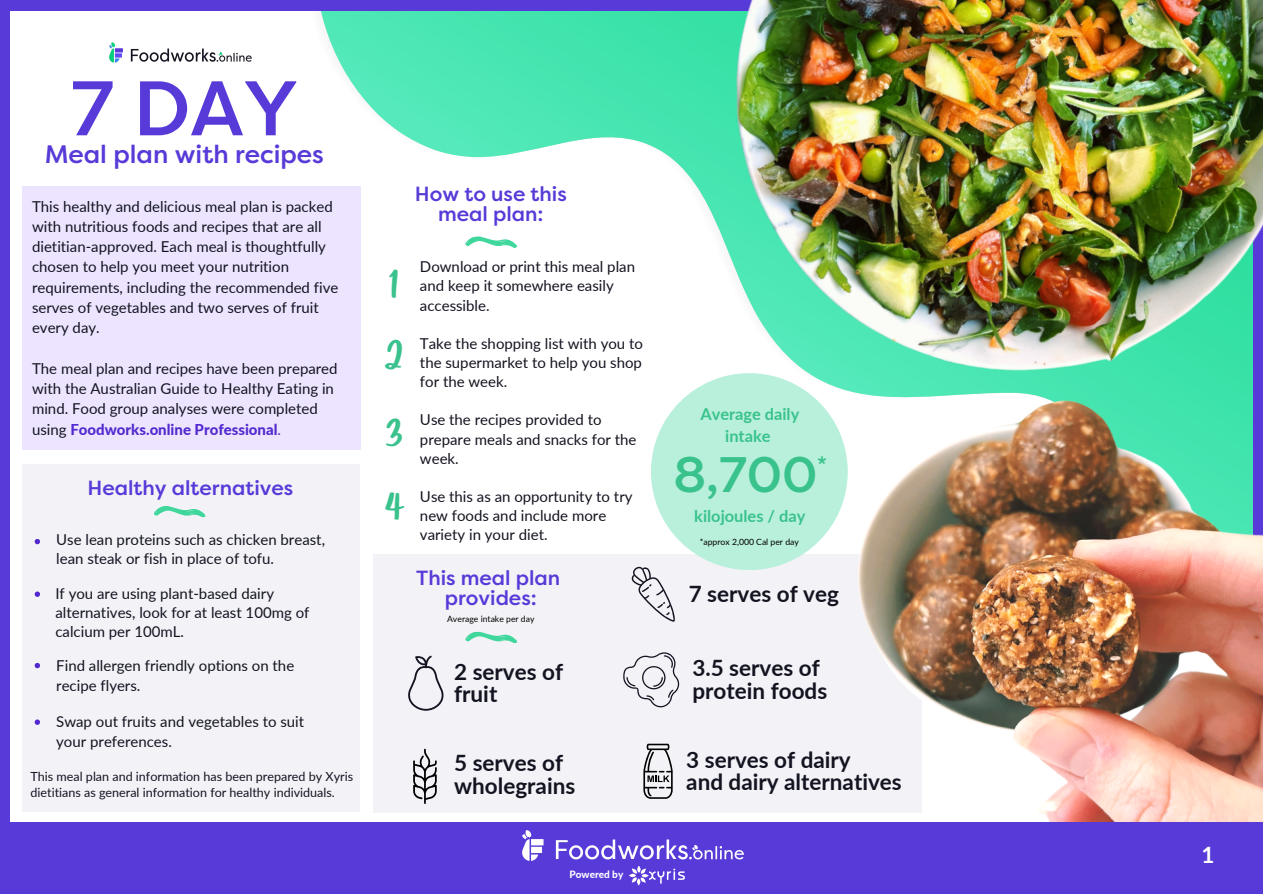
<style>
.page{position:relative;width:1263px;height:894px;background:#fff}
.page>*{position:absolute;margin:0;border:0;box-sizing:border-box;transform-origin:0 0}
.t1{font:500 77.1px "Filson Pro";color:#583ad8}
.t2{font:500 49.8px "Filson Pro";color:#3ac28d}
.t3{font:42.75px/70.9px "Apricots";color:#3ac28d}
.t4{font:500 25.2px "Filson Pro";color:#583ad8}
.t5{font:700 22.5px/22.5px "Lato";color:#131420}
.t6{font:700 22.5px "Lato";color:#fff}
.t7{font:500 21.75px "Filson Pro";color:#3ac28d}
.t8{font:500 20.4px/20.2px "Filson Pro";color:#583ad8;text-align:center}
.t9{font:700 16.35px/21.3px "Lato";color:#3ac28d;text-align:center}
.t10{font:15px/19px "Lato";color:#131420}
.t11{font:12.6px/15.8px "Lato";color:#131420}
.t12{font:800 10.05px "Lato";color:#fff}
.t13{font:8.7px "Lato";color:#000}
.s1{font-weight:800;color:#5229ce}
.s2{color:#5229ce}
</style>
<div class="page">
<div style="left:22px;top:185px;width:339px;height:264px;background:#ede4ff"></div>
<svg style="left:216px;top:10px;width:285px;height:738px"></svg>
<div style="left:0;top:0;width:1263px;height:10px;background:#583ad8"></div>
<div style="left:0;top:0;width:9px;height:893px;background:#583ad8"></div>
<div style="left:373px;top:553px;width:548px;height:258px;background:#f2f2f7"></div>
<img style="left:770px;top:556px;width:493px;height:266px">
<div style="left:0;top:822px;width:1263px;height:71px;background:#583ad8"></div>
<img style="left:522px;top:830px;width:222px;height:31px">
<svg style="left:629px;top:865px;width:56px;height:20px"></svg>
<img style="left:501px;top:0;width:762px;height:556px">
<svg style="left:413px;top:748px;width:24px;height:55px"></svg>
<svg style="left:623px;top:652px;width:56px;height:55px"></svg>
<div style="left:651px;top:373px;width:197px;height:197px;background:#b8f0db;border-radius:50%"></div>
<svg style="left:631px;top:566px;width:44px;height:55px"></svg>
<svg style="left:408px;top:655px;width:36px;height:55px"></svg>
<svg style="left:643px;top:743px;width:30px;height:55px"></svg>
<svg style="left:465px;top:631px;width:52px;height:12px"></svg>
<div style="left:22px;top:464px;width:337px;height:347px;background:#f2f2f7"></div>
<svg style="left:154px;top:506px;width:52px;height:12px"></svg>
<img style="left:109px;top:40px;width:147px;height:26px">
<svg style="left:35px;top:539px;width:5px;height:5px"></svg>
<svg style="left:35px;top:591px;width:5px;height:5px"></svg>
<svg style="left:35px;top:663px;width:5px;height:5px"></svg>
<svg style="left:35px;top:719px;width:5px;height:5px"></svg>
<svg style="left:465px;top:233px;width:52px;height:18px"></svg>
<h1 class="t1" style="left:71px;top:64px;width:229px">7 DAY</h1>
<h3 class="t4" style="left:45px;top:139px;width:281px">Meal plan with recipes</h3>
<p class="t10" style="left:32px;top:196px;width:308px;line-height:20.2px">This healthy and delicious meal plan is packed with nutritious foods and recipes that are all dietitian-approved. Each meal is thoughtfully chosen to help you meet your nutrition requirements, including the recommended five serves of vegetables and two serves of fruit every day.</p>
<p class="t10" style="left:32px;top:358px;width:307px;line-height:20.2px">The meal plan and recipes have been prepared with the Australian Guide to Healthy Eating in mind. Food group analyses were completed using <span class="s1">Foodworks.online Professional</span><span class="s2">.</span></p>
<h3 class="t8" style="left:88px;top:478px;width:207px">Healthy alternatives</h3>
<p class="t10" style="left:56px;top:529px;width:270px">Use lean proteins such as chicken breast, lean steak or fish in place of tofu.</p>
<p class="t10" style="left:55px;top:583px;width:255px">If you are using plant-based dairy alternatives, look for at least 100mg of calcium per 100mL.</p>
<p class="t10" style="left:56px;top:656px;width:239px">Find allergen friendly options on the recipe flyers.</p>
<p class="t10" style="left:56px;top:711px;width:249px">Swap out fruits and vegetables to suit your preferences.</p>
<p class="t11" style="left:30px;top:768px;width:324px">This meal plan and information has been prepared by Xyris dietitians as general information for healthy individuals.</p>
<h3 class="t8" style="left:415px;top:184px;width:153px">How to use this meal plan:</h3>
<h3 class="t3" style="left:384px;top:248px;width:21px">1<br>2</h3>
<h3 class="t3" style="left:384px;top:397px;width:22px;line-height:72px">3<br>4</h3>
<p class="t10" style="left:420px;top:257px;width:217px">Download or print this meal plan and keep it somewhere easily accessible.</p>
<p class="t10" style="left:420px;top:333px;width:224px;text-align:justify">Take the shopping list with you to the supermarket to help you shop for the week.</p>
<p class="t10" style="left:420px;top:410px;width:218px">Use the recipes provided to prepare meals and snacks for the week.</p>
<p class="t10" style="left:420px;top:486px;width:214px">Use this as an opportunity to try new foods and include more variety in your diet.</p>
<h3 class="t8" style="left:416px;top:568px;width:146px">This meal plan provides:</h3>
<p class="t13" style="left:447px;top:613px;width:89px">Average intake per day</p>
<h3 class="t5" style="left:454px;top:659px;width:110px">2 serves of fruit</h3>
<h3 class="t5" style="left:454px;top:751px;width:123px">5 serves of wholegrains</h3>
<p class="t12" style="left:569px;top:868px;width:55px">Powered by</p>
<p class="t9" style="left:700px;top:403px;width:101px">Average daily intake</p>
<h2 class="t2" style="left:673px;top:445px;width:146px">8,700</h2>
<p class="t13" style="left:700px;top:536px;width:101px">*approx 2,000 Cal per day</p>
<h3 class="t7" style="left:817px;top:452px;width:11px">*</h3>
<p class="t9" style="left:694px;top:505px;width:113px">kilojoules / day</p>
<h3 class="t5" style="left:689px;top:582px;width:152px">7 serves of veg</h3>
<h3 class="t5" style="left:692px;top:656px;width:136px">3.5 serves of protein foods</h3>
<h3 class="t5" style="left:686px;top:747px;width:217px">3 serves of dairy<br>and dairy alternatives</h3>
<h3 class="t6" style="left:1201px;top:840px;width:15px">1</h3>
</div>
